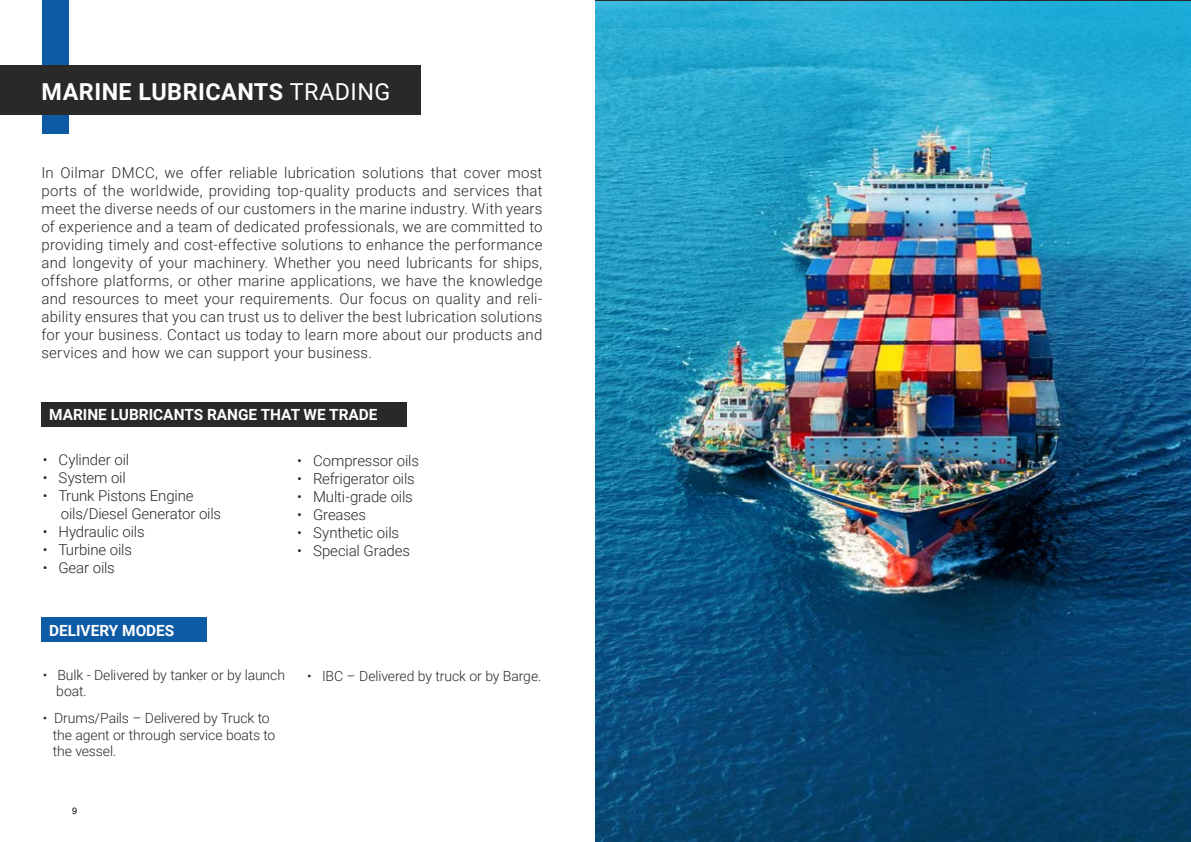
<style>
.page{position:relative;width:1191px;height:842px;background:#fff}
.page>*{position:absolute;margin:0;border:0;box-sizing:border-box;transform-origin:0 0}
.t1{font:700 23.4px "Roboto";letter-spacing:.02em;color:#fff}
.t2{font:700 15.4px "Roboto";color:#fff}
.t3{font:300 15px/18px "Roboto";letter-spacing:-.01em;color:#292927;text-align:justify}
.t4{font:300 14px/16.8px "Roboto";letter-spacing:-.01em;color:#292927}
.t5{font:9px "Arial";color:#000}
.s1{font-weight:400}
</style>
<div class="page">
<img style="left:595px;top:1px;width:596px;height:841px">
<div style="left:42px;top:0;width:26px;height:133px;background:#0d5ba5"></div>
<div style="left:0;top:65px;width:420px;height:49px;background:#292927"></div>
<div style="left:41px;top:402px;width:365px;height:24px;background:#292927"></div>
<div style="left:41px;top:618px;width:166px;height:24px;background:#0d5ba5"></div>
<h1 class="t1" style="left:42px;top:75px;width:350px">MARINE LUBRICANTS <span class="s1">TRADING</span></h1>
<p class="t3" style="left:41px;top:163px;width:502px">In Oilmar DMCC, we offer reliable lubrication solutions that cover most ports of the worldwide, providing top-quality products and services that meet the diverse needs of our customers in the marine industry. With years of experience and a team of dedicated professionals, we are committed to providing timely and cost-effective solutions to enhance the performance and longevity of your machinery. Whether you need lubricants for ships, offshore platforms, or other marine applications, we have the knowledge and resources to meet your requirements. Our focus on quality and reli&shy;ability ensures that you can trust us to deliver the best lubrication solutions for your business. Contact us today to learn more about our products and services and how we can support your business.</p>
<p class="t2" style="left:49px;top:404px;width:330px">MARINE LUBRICANTS RANGE THAT WE TRADE</p>
<p class="t3" style="left:43px;top:450px;width:88px">• Cylinder oil</p>
<p class="t3" style="left:43px;top:468px;width:85px">• System oil</p>
<p class="t3" style="left:61px;top:486px;width:162px;text-indent:-18px">• Trunk Pistons Engine oils/Diesel Generator oils</p>
<p class="t3" style="left:43px;top:522px;width:103px">• Hydraulic oils</p>
<p class="t3" style="left:43px;top:540px;width:91px">• Turbine oils</p>
<p class="t3" style="left:43px;top:558px;width:74px">• Gear oils</p>
<p class="t3" style="left:297px;top:451px;width:123px">• Compressor oils</p>
<p class="t3" style="left:297px;top:469px;width:119px">• Refrigerator oils</p>
<p class="t3" style="left:297px;top:487px;width:117px">• Multi-grade oils</p>
<p class="t3" style="left:297px;top:505px;width:70px">• Greases</p>
<p class="t3" style="left:297px;top:523px;width:103px">• Synthetic oils</p>
<p class="t3" style="left:297px;top:541px;width:114px">• Special Grades</p>
<p class="t2" style="left:49px;top:620px;width:127px">DELIVERY MODES</p>
<p class="t4" style="left:56px;top:666px;width:230px;text-indent:-14px">• Bulk - Delivered by tanker or by launch boat.</p>
<p class="t4" style="left:53px;top:709px;width:224px;text-indent:-10px">• Drums/Pails – Delivered by Truck to the agent or through service boats to the vessel.</p>
<p class="t5" style="left:72px;top:805px;width:7px">9</p>
<p class="t4" style="left:307px;top:667px;width:236px">• IBC – Delivered by truck or by Barge.</p>
</div>
